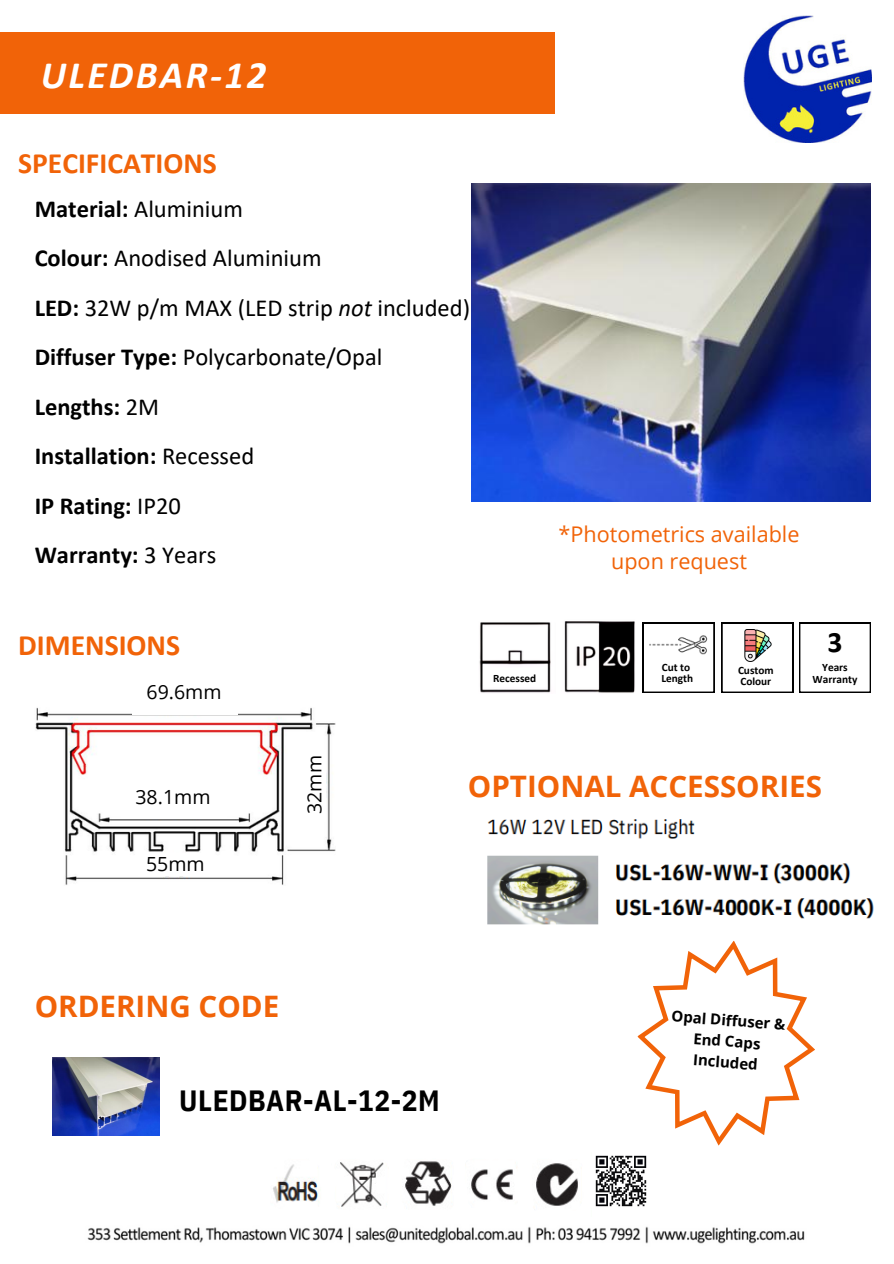
<style>
.page{position:relative;width:894px;height:1264px;background:#fff}
.page>*{position:absolute;margin:0;border:0;box-sizing:border-box;transform-origin:0 0}
.t1{font:italic 700 39px "Calibri";letter-spacing:.06em;color:#fff}
.t2{font:700 29.7px "Calibri";color:#000}
.t3{font:700 29.55px "Open Sans";color:#f16308}
.t4{font:700 29.55px "Calibri";color:#f16308}
.t5{font:700 29.25px "IBM Plex Sans Cond";letter-spacing:.015em;color:#000}
.t6{font:700 24.6px "Calibri";color:#000}
.t7{font:24.45px/49.5px "Calibri";color:#000}
.t8{font:21.6px/26.8px "Open Sans";color:#f16308;text-align:center}
.t9{font:19.5px "Open Sans";color:#000}
.t10{font:700 15px/21px "Open Sans";color:#000;text-align:center}
.t11{font:700 11.25px "Calibri";color:#000}
.s1{font-weight:700}
.s2{font-style:italic}
.s3{font-weight:400}
</style>
<div class="page">
<div style="left:0;top:32px;width:555px;height:82px;background:#f16308"></div>
<img style="left:743px;top:16px;width:127px;height:127px">
<img style="left:471px;top:184px;width:399px;height:317px">
<img style="left:564px;top:621px;width:71px;height:72px">
<img style="left:479px;top:622px;width:72px;height:71px">
<div style="left:486px;top:668px;width:59px;height:18px;background:#fff"></div>
<svg style="left:721px;top:623px;width:71px;height:69px"></svg>
<img style="left:741px;top:629px;width:33px;height:33px">
<svg style="left:642px;top:623px;width:72px;height:69px"></svg>
<img style="left:646px;top:630px;width:63px;height:27px">
<svg style="left:799px;top:623px;width:71px;height:69px"></svg>
<div style="left:810px;top:627px;width:55px;height:60px;background:#fff"></div>
<img style="left:35px;top:707px;width:300px;height:178px">
<img style="left:87px;top:1226px;width:718px;height:18px">
<img style="left:595px;top:1155px;width:52px;height:52px">
<img style="left:340px;top:1161px;width:238px;height:46px">
<img style="left:273px;top:1164px;width:46px;height:39px">
<svg style="left:637px;top:940px;width:178px;height:205px"></svg>
<div style="left:133px;top:670px;width:105px;height:44px;background:#fff"></div>
<div style="left:121px;top:774px;width:106px;height:44px;background:#fff"></div>
<div style="left:138px;top:852px;width:72px;height:23px;background:#fff"></div>
<div style="left:303px;top:750px;width:23px;height:71px;background:#fff"></div>
<img style="left:52px;top:1057px;width:107px;height:77px">
<img style="left:487px;top:819px;width:387px;height:106px">
<h1 class="t1" style="left:41px;top:58px;width:227px">ULEDBAR-12</h1>
<h2 class="t4" style="left:18px;top:151px;width:200px">SPECIFICATIONS</h2>
<p class="t7" style="left:35px;top:186px;width:437px"><span class="s1">Material:</span> Aluminium<br><span class="s1">Colour:</span> Anodised Aluminium<br><span class="s1">LED:</span> 32W p/m MAX (LED strip <span class="s2">not</span> included)<br><span class="s1">Diffuser Type:</span> Polycarbonate/Opal<br><span class="s1">Lengths:</span> 2M<br><span class="s1">Installation:</span> Recessed<br><span class="s1">IP Rating:</span> IP20</p>
<p class="t6" style="left:35px;top:545px;width:183px">Warranty: <span class="s3">3 Years</span></p>
<p class="t4" style="left:18px;top:632px;width:163px">DIMENSIONS</p>
<p class="t9" style="left:146px;top:678px;width:76px">69.6mm</p>
<h5 class="t11" style="left:493px;top:673px;width:44px">Recessed</h5>
<p class="t8" style="left:558px;top:520px;width:242px">*Photometrics available upon request</p>
<h5 class="t11" style="left:661px;top:662px;width:30px">Cut to</h5>
<h5 class="t11" style="left:661px;top:674px;width:33px">Length</h5>
<h5 class="t11" style="left:737px;top:665px;width:37px">Custom</h5>
<p class="t11" style="left:740px;top:676px;width:32px">Colour</p>
<h2 class="t2" style="left:827px;top:629px;width:17px">3</h2>
<h2 class="t11" style="left:821px;top:662px;width:27px">Years</h2>
<p class="t11" style="left:812px;top:674px;width:46px">Warranty</p>
<p class="t9" style="left:135px;top:782px;width:76px">38.1mm</p>
<p class="t9" style="left:146px;top:850px;width:60px">55mm</p>
<p class="t9" style="left:300px;top:814px;width:60px;rotate:-90deg">32mm</p>
<p class="t3" style="left:467px;top:765px;width:355px">OPTIONAL ACCESSORIES</p>
<p class="t3" style="left:35px;top:985px;width:246px">ORDERING CODE</p>
<p class="t5" style="left:179px;top:1080px;width:262px">ULEDBAR-AL-12-2M</p>
<p class="t10" style="left:672px;top:1005px;width:116px;rotate:4deg">Opal Diffuser &amp;<br>End Caps<br>Included</p>
</div>
